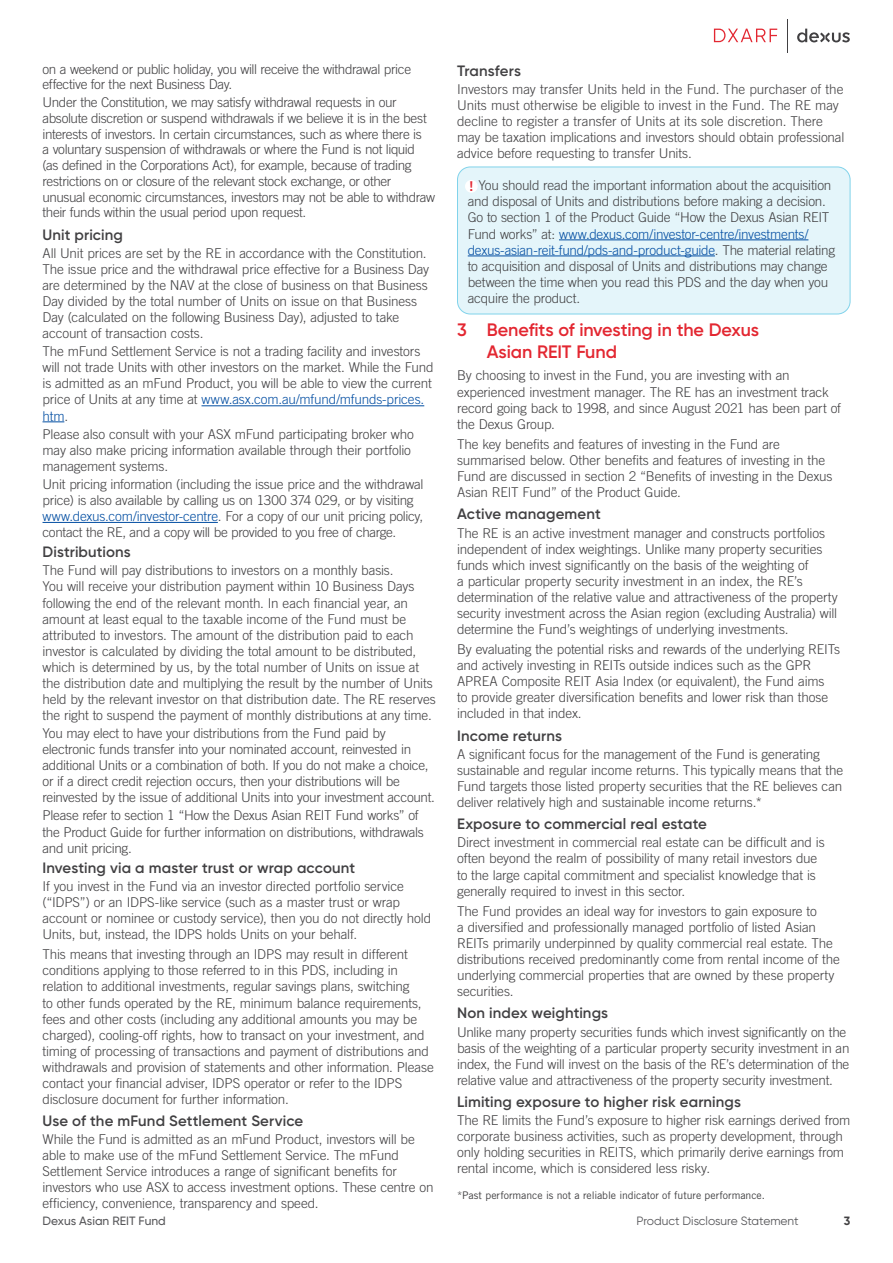
<style>
.page{position:relative;width:893px;height:1263px;background:#fff}
.page>*{position:absolute;margin:0;border:0;box-sizing:border-box;transform-origin:0 0}
.t1{font:600 18px/21.8px "Gilroy";letter-spacing:-.005em;color:#e32731}
.t2{font:600 15px "Gilroy";letter-spacing:.01em;color:#414042}
.t3{font:300 13.5px/16px "Trade Gothic LT Std";letter-spacing:-.015em;color:#414042}
.t4{font:12px "Gilroy";color:#565659}
.t5{font:500 12px "Gilroy";color:#565659}
.t6{font:700 12px "Gilroy";color:#414042}
.t7{font:10.5px "Trade Gothic LT Std";letter-spacing:-.005em;color:#414042}
.s1{color:#034ea2}
.s2{font-family:"Trade Gothic LT Std Bd 2";font-weight:400;color:#e32731}
</style>
<div class="page">
<hr style="left:201px;top:405px;width:223px;height:1px;background:#034ea2">
<svg style="left:43px;top:421px;width:21px;height:1px"></svg>
<hr style="left:43px;top:522px;width:175px;height:1px;background:#034ea2">
<div style="left:457px;top:167px;width:393px;height:147px;background:#e4f5fa;border-radius:13px"></div>
<div style="left:457px;top:167px;width:393px;height:147px;border:1px solid #81d3eb;border-radius:13px"></div>
<div style="left:465px;top:180px;width:13px;height:13px;background:#fff;border-radius:50%"></div>
<hr style="left:559px;top:240px;width:249px;height:1px;background:#034ea2">
<hr style="left:468px;top:256px;width:247px;height:1px;background:#034ea2">
<hr style="left:787px;top:19px;width:1px;height:33px;background:#414042">
<svg style="left:797px;top:29px;width:53px;height:13px"></svg>
<svg style="left:714px;top:29px;width:63px;height:13px"></svg>
<p class="t3" style="left:43px;top:61px;width:370px">on a weekend or public holiday, you will receive the withdrawal price effective for the next Business Day.</p>
<p class="t3" style="left:43px;top:94px;width:394px">Under the Constitution, we may satisfy withdrawal requests in our absolute discretion or suspend withdrawals if we believe it is in the best interests of investors. In certain circumstances, such as where there is<br>a voluntary suspension of withdrawals or where the Fund is not liquid<br>(as defined in the Corporations Act), for example, because of trading restrictions on or closure of the relevant stock exchange, or other unusual economic circumstances, investors may not be able to withdraw their funds within the usual period upon request.</p>
<p class="t2" style="left:43px;top:225px;width:82px">Unit pricing</p>
<p class="t3" style="left:43px;top:245px;width:388px">All Unit prices are set by the RE in accordance with the Constitution.<br>The issue price and the withdrawal price effective for a Business Day are determined by the NAV at the close of business on that Business Day divided by the total number of Units on issue on that Business Day (calculated on the following Business Day), adjusted to take account of transaction costs.</p>
<p class="t3" style="left:43px;top:343px;width:393px">The mFund Settlement Service is not a trading facility and investors will not trade Units with other investors on the market. While the Fund is admitted as an mFund Product, you will be able to view the current price of Units at any time at <span class="s1">www.asx.com.au/mfund/mfunds-prices. htm</span>.</p>
<p class="t3" style="left:43px;top:426px;width:373px">Please also consult with your ASX mFund participating broker who may also make pricing information available through their portfolio management systems.</p>
<p class="t3" style="left:43px;top:476px;width:383px">Unit pricing information (including the issue price and the withdrawal price) is also available by calling us on 1300 374 029, or by visiting <span class="s1">www.dexus.com/investor-centre</span>. For a copy of our unit pricing policy, contact the RE, and a copy will be provided to you free of charge.</p>
<p class="t2" style="left:43px;top:543px;width:90px">Distributions</p>
<p class="t3" style="left:43px;top:562px;width:395px">The Fund will pay distributions to investors on a monthly basis.<br>You will receive your distribution payment within 10 Business Days following the end of the relevant month. In each financial year, an amount at least equal to the taxable income of the Fund must be attributed to investors. The amount of the distribution paid to each investor is calculated by dividing the total amount to be distributed, which is determined by us, by the total number of Units on issue at the distribution date and multiplying the result by the number of Units held by the relevant investor on that distribution date. The RE reserves the right to suspend the payment of monthly distributions at any time.</p>
<p class="t3" style="left:43px;top:725px;width:394px">You may elect to have your distributions from the Fund paid by electronic funds transfer into your nominated account, reinvested in additional Units or a combination of both. If you do not make a choice, or if a direct credit rejection occurs, then your distributions will be reinvested by the issue of additional Units into your investment account.</p>
<p class="t3" style="left:43px;top:807px;width:383px">Please refer to section 1 “How the Dexus Asian REIT Fund works” of the Product Guide for further information on distributions, withdrawals and unit pricing.</p>
<p class="t2" style="left:43px;top:858px;width:314px">Investing via a master trust or wrap account</p>
<p class="t3" style="left:43px;top:878px;width:390px">If you invest in the Fund via an investor directed portfolio service (“IDPS”) or an IDPS-like service (such as a master trust or wrap account or nominee or custody service), then you do not directly hold Units, but, instead, the IDPS holds Units on your behalf.</p>
<p class="t3" style="left:43px;top:946px;width:393px">This means that investing through an IDPS may result in different conditions applying to those referred to in this PDS, including in relation to additional investments, regular savings plans, switching<br>to other funds operated by the RE, minimum balance requirements, fees and other costs (including any additional amounts you may be charged), cooling-off rights, how to transact on your investment, and timing of processing of transactions and payment of distributions and withdrawals and provision of statements and other information. Please contact your financial adviser, IDPS operator or refer to the IDPS disclosure document for further information.</p>
<p class="t2" style="left:43px;top:1111px;width:262px">Use of the mFund Settlement Service</p>
<p class="t3" style="left:43px;top:1131px;width:393px">While the Fund is admitted as an mFund Product, investors will be able to make use of the mFund Settlement Service. The mFund Settlement Service introduces a range of significant benefits for investors who use ASX to access investment options. These centre on efficiency, convenience, transparency and speed.</p>
<p class="t2" style="left:457px;top:61px;width:65px">Transfers</p>
<p class="t3" style="left:457px;top:81px;width:389px">Investors may transfer Units held in the Fund. The purchaser of the Units must otherwise be eligible to invest in the Fund. The RE may decline to register a transfer of Units at its sole discretion. There may be taxation implications and investors should obtain professional advice before requesting to transfer Units.</p>
<p class="t3" style="left:468px;top:177px;width:369px"><span class="s2">!</span> You should read the important information about the acquisition and disposal of Units and distributions before making a decision.<br>Go to section 1 of the Product Guide “How the Dexus Asian REIT Fund works” at: <span class="s1">www.dexus.com/investor-centre/investments/ dexus-asian-reit-fund/pds-and-product-guide</span>. The material relating to acquisition and disposal of Units and distributions may change between the time when you read this PDS and the day when you acquire the product.</p>
<h1 class="t1" style="left:487px;top:319px;width:274px;text-indent:-30px">3 Benefits of investing in the Dexus<br>Asian REIT Fund</h1>
<p class="t3" style="left:457px;top:367px;width:385px">By choosing to invest in the Fund, you are investing with an experienced investment manager. The RE has an investment track record going back to 1998, and since August 2021 has been part of the Dexus Group.</p>
<p class="t3" style="left:457px;top:436px;width:377px">The key benefits and features of investing in the Fund are summarised below. Other benefits and features of investing in the Fund are discussed in section 2 “Benefits of investing in the Dexus Asian REIT Fund” of the Product Guide.</p>
<p class="t2" style="left:457px;top:505px;width:145px">Active management</p>
<p class="t3" style="left:457px;top:524px;width:382px">The RE is an active investment manager and constructs portfolios independent of index weightings. Unlike many property securities funds which invest significantly on the basis of the weighting of<br>a particular property security investment in an index, the RE’s determination of the relative value and attractiveness of the property security investment across the Asian region (excluding Australia) will determine the Fund’s weightings of underlying investments.</p>
<p class="t3" style="left:457px;top:641px;width:384px">By evaluating the potential risks and rewards of the underlying REITs and actively investing in REITs outside indices such as the GPR APREA Composite REIT Asia Index (or equivalent), the Fund aims<br>to provide greater diversification benefits and lower risk than those included in that index.</p>
<p class="t2" style="left:457px;top:726px;width:106px">Income returns</p>
<p class="t3" style="left:457px;top:746px;width:388px">A significant focus for the management of the Fund is generating sustainable and regular income returns. This typically means that the Fund targets those listed property securities that the RE believes can deliver relatively high and sustainable income returns.*</p>
<p class="t2" style="left:457px;top:815px;width:251px">Exposure to commercial real estate</p>
<p class="t3" style="left:457px;top:834px;width:369px">Direct investment in commercial real estate can be difficult and is often beyond the realm of possibility of many retail investors due to the large capital commitment and specialist knowledge that is generally required to invest in this sector.</p>
<p class="t3" style="left:457px;top:903px;width:384px">The Fund provides an ideal way for investors to gain exposure to<br>a diversified and professionally managed portfolio of listed Asian REITs primarily underpinned by quality commercial real estate. The distributions received predominantly come from rental income of the underlying commercial properties that are owned by these property securities.</p>
<p class="t2" style="left:457px;top:1004px;width:153px">Non index weightings</p>
<p class="t3" style="left:457px;top:1023px;width:394px">Unlike many property securities funds which invest significantly on the basis of the weighting of a particular property security investment in an index, the Fund will invest on the basis of the RE’s determination of the relative value and attractiveness of the property security investment.</p>
<p class="t2" style="left:457px;top:1092px;width:285px">Limiting exposure to higher risk earnings</p>
<p class="t3" style="left:457px;top:1112px;width:395px">The RE limits the Fund’s exposure to higher risk earnings derived from corporate business activities, such as property development, through only holding securities in REITS, which primarily derive earnings from rental income, which is considered less risky.</p>
<p class="t7" style="left:457px;top:1189px;width:309px">*Past performance is not a reliable indicator of future performance.</p>
<p class="t5" style="left:43px;top:1214px;width:125px">Dexus Asian REIT Fund</p>
<p class="t4" style="left:636px;top:1214px;width:164px">Product Disclosure Statement</p>
<p class="t6" style="left:844px;top:1213px;width:8px">3</p>
</div>
